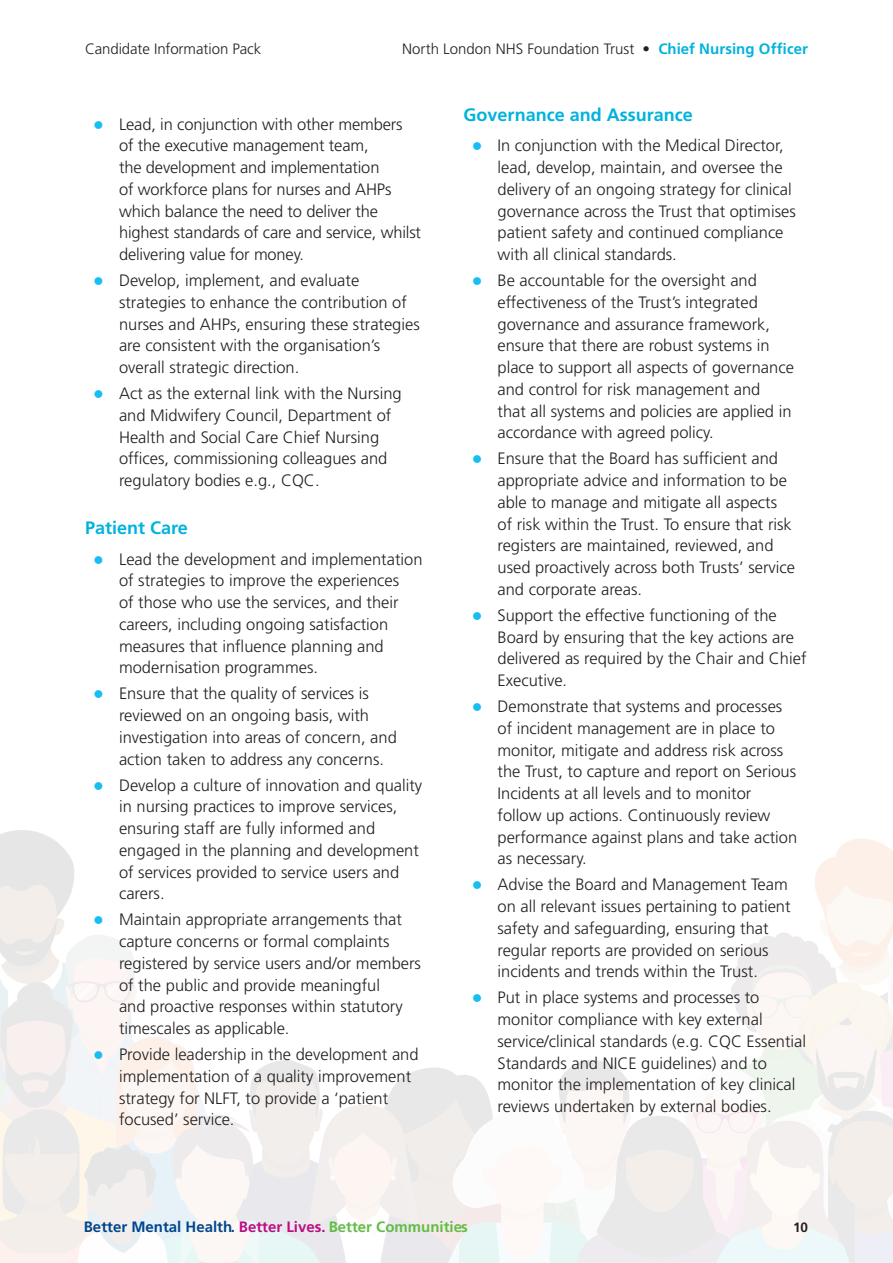
<style>
.page{position:relative;width:893px;height:1263px;background:#fff}
.page>*{position:absolute;margin:0;border:0;box-sizing:border-box;transform-origin:0 0}
.t1{font:700 18px "Frutiger LT Std";color:#00b3dc}
.t2{font:300 16.5px/21.8px "Frutiger LT Std";color:#231f20}
.t3{font:300 15px "Frutiger LT Std";letter-spacing:-.005em;color:#231f20}
.t4{font:700 15px "Frutiger LT Std";color:#00468c}
.t5{font:700 13.5px "Frutiger LT Std";color:#231f20}
.s1{font-weight:700;color:#00b3dc}
.s2{color:#19bef0}
.s3{color:#bb0e82}
.s4{color:#63bc46}
</style>
<div class="page">
<svg style="left:0;top:830px;width:893px;height:433px"></svg>
<p class="t3" style="left:85px;top:40px;width:178px">Candidate Information Pack</p>
<p class="t3" style="left:402px;top:40px;width:407px">North London NHS Foundation Trust • <span class="s1">Chief Nursing Officer</span></p>
<p class="t2" style="left:119px;top:113px;width:304px;text-indent:-26px"><span class="s2">●</span> Lead, in conjunction with other members of the executive management team,<br>the development and implementation<br>of workforce plans for nurses and AHPs which balance the need to deliver the highest standards of care and service, whilst delivering value for money.</p>
<p class="t2" style="left:119px;top:270px;width:302px;text-indent:-26px"><span class="s2">●</span> Develop, implement, and evaluate strategies to enhance the contribution of nurses and AHPs, ensuring these strategies are consistent with the organisation’s overall strategic direction.</p>
<p class="t2" style="left:119px;top:383px;width:284px;text-indent:-26px"><span class="s2">●</span> Act as the external link with the Nursing and Midwifery Council, Department of Health and Social Care Chief Nursing offices, commissioning colleagues and regulatory bodies e.g., CQC.</p>
<p class="t1" style="left:85px;top:517px;width:104px">Patient Care</p>
<p class="t2" style="left:119px;top:548px;width:305px;text-indent:-26px"><span class="s2">●</span> Lead the development and implementation of strategies to improve the experiences<br>of those who use the services, and their careers, including ongoing satisfaction measures that influence planning and modernisation programmes.</p>
<p class="t2" style="left:119px;top:683px;width:279px;text-indent:-26px"><span class="s2">●</span> Ensure that the quality of services is reviewed on an ongoing basis, with investigation into areas of concern, and action taken to address any concerns.</p>
<p class="t2" style="left:119px;top:774px;width:305px;text-indent:-26px"><span class="s2">●</span> Develop a culture of innovation and quality in nursing practices to improve services, ensuring staff are fully informed and engaged in the planning and development of services provided to service users and carers.</p>
<p class="t2" style="left:119px;top:909px;width:303px;text-indent:-26px"><span class="s2">●</span> Maintain appropriate arrangements that capture concerns or formal complaints registered by service users and/or members of the public and provide meaningful<br>and proactive responses within statutory timescales as applicable.</p>
<p class="t2" style="left:119px;top:1044px;width:301px;text-indent:-26px"><span class="s2">●</span> Provide leadership in the development and implementation of a quality improvement strategy for NLFT, to provide a ‘patient focused’ service.</p>
<p class="t1" style="left:463px;top:104px;width:231px">Governance and Assurance</p>
<p class="t2" style="left:497px;top:135px;width:300px;text-indent:-26px"><span class="s2">●</span> In conjunction with the Medical Director, lead, develop, maintain, and oversee the delivery of an ongoing strategy for clinical governance across the Trust that optimises patient safety and continued compliance with all clinical standards.</p>
<p class="t2" style="left:497px;top:270px;width:298px;text-indent:-26px"><span class="s2">●</span> Be accountable for the oversight and effectiveness of the Trust’s integrated governance and assurance framework, ensure that there are robust systems in place to support all aspects of governance and control for risk management and<br>that all systems and policies are applied in accordance with agreed policy.</p>
<p class="t2" style="left:497px;top:448px;width:299px;text-indent:-26px"><span class="s2">●</span> Ensure that the Board has sufficient and appropriate advice and information to be able to manage and mitigate all aspects of risk within the Trust. To ensure that risk registers are maintained, reviewed, and used proactively across both Trusts’ service and corporate areas.</p>
<p class="t2" style="left:497px;top:604px;width:310px;text-indent:-26px"><span class="s2">●</span> Support the effective functioning of the Board by ensuring that the key actions are delivered as required by the Chair and Chief Executive.</p>
<p class="t2" style="left:497px;top:696px;width:301px;text-indent:-26px"><span class="s2">●</span> Demonstrate that systems and processes of incident management are in place to monitor, mitigate and address risk across the Trust, to capture and report on Serious Incidents at all levels and to monitor follow up actions. Continuously review performance against plans and take action as necessary.</p>
<p class="t2" style="left:497px;top:874px;width:295px;text-indent:-26px"><span class="s2">●</span> Advise the Board and Management Team on all relevant issues pertaining to patient safety and safeguarding, ensuring that regular reports are provided on serious incidents and trends within the Trust.</p>
<p class="t2" style="left:497px;top:987px;width:310px;text-indent:-26px"><span class="s2">●</span> Put in place systems and processes to monitor compliance with key external service/clinical standards (e.g. CQC Essential Standards and NICE guidelines) and to monitor the implementation of key clinical reviews undertaken by external bodies.</p>
<p class="t4" style="left:84px;top:1218px;width:385px">Better Mental Health. <span class="s3">Better Lives.</span> <span class="s4">Better Communities</span></p>
<p class="t5" style="left:793px;top:1219px;width:16px">10</p>
</div>
